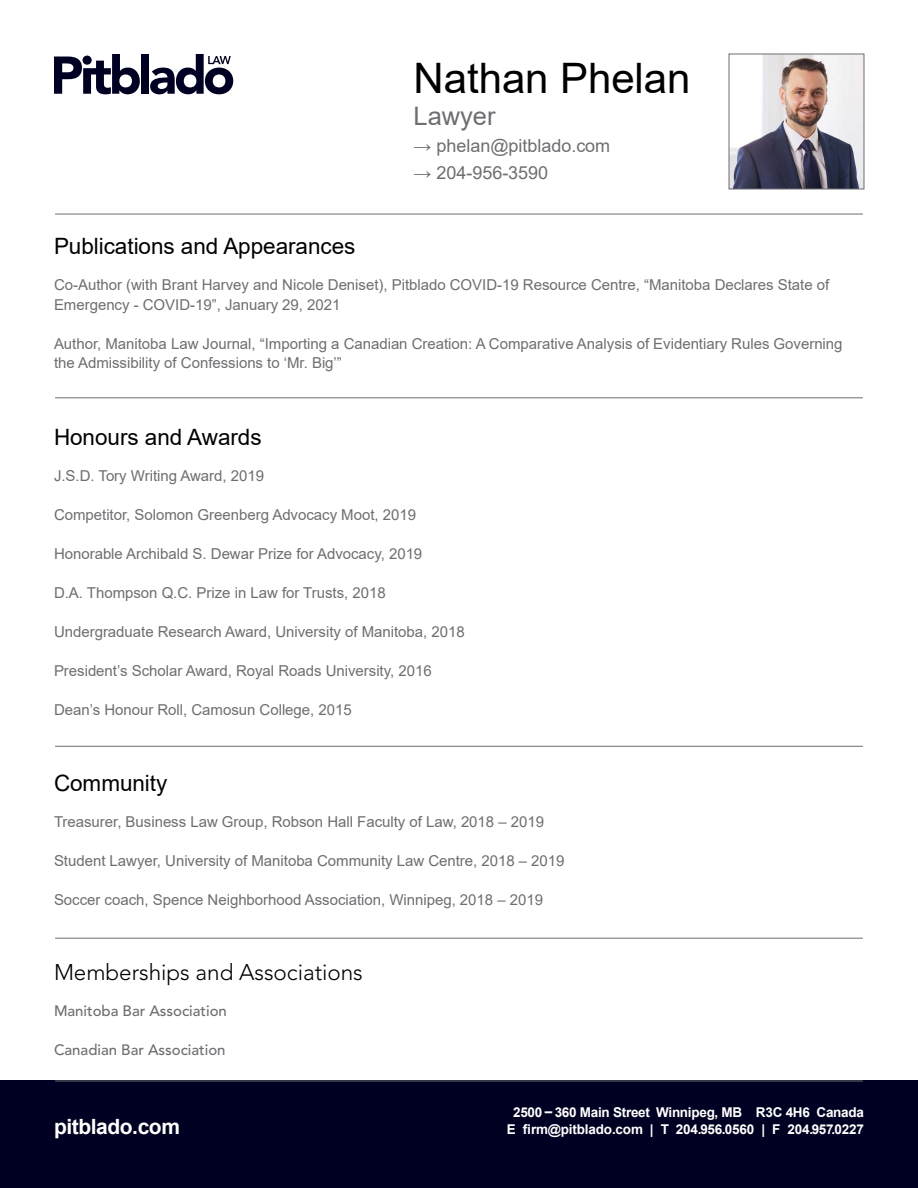
<style>
.page{position:relative;width:918px;height:1188px;background:#fff}
.page>*{position:absolute;margin:0;border:0;box-sizing:border-box;transform-origin:0 0}
.t1{font:42px "Arial";color:#000}
.t2{font:25.5px "Arial";color:#6d6e71}
.t3{font:22.5px "Arial";color:#000}
.t4{font:300 22.5px "Avenir LT Std";color:#000}
.t5{font:700 21px "Arial";letter-spacing:-.02em;color:#fff}
.t6{font:18px "Arial";color:#6d6e71}
.t7{font:15px/19.5px "Arial";color:#6d6e71}
.t8{font:500 15px "Avenir LT Std";color:#6d6e71}
.t9{font:700 13.5px "Arial";letter-spacing:-.02em;color:#fff}
</style>
<div class="page">
<div style="left:0;top:1080px;width:918px;height:108px;background:#002"></div>
<hr style="left:55px;top:214px;width:808px;height:1px;background:#6d6e71">
<hr style="left:55px;top:397px;width:808px;height:1px;background:#6d6e71">
<hr style="left:55px;top:746px;width:808px;height:1px;background:#6d6e71">
<hr style="left:55px;top:938px;width:808px;height:1px;background:#6d6e71">
<img style="left:731px;top:56px;width:131px;height:131px">
<div style="left:729px;top:54px;width:135px;height:135px;border:1px solid #6d6e71"></div>
<div style="left:141px;top:54px;width:8px;height:40px;background:#002"></div>
<svg style="left:150px;top:54px;width:83px;height:40px"></svg>
<svg style="left:54px;top:54px;width:86px;height:40px"></svg>
<hr style="left:55px;top:1081px;width:808px;height:1px;background:#6d6e71">
<h1 class="t1" style="left:414px;top:50px;width:278px">Nathan Phelan</h1>
<h2 class="t2" style="left:414px;top:98px;width:83px">Lawyer</h2>
<p class="t6" style="left:414px;top:133px;width:198px">→ phelan@pitblado.com</p>
<p class="t6" style="left:414px;top:160px;width:136px">→ 204-956-3590</p>
<h3 class="t3" style="left:54px;top:231px;width:303px">Publications and Appearances</h3>
<p class="t7" style="left:54px;top:275px;width:777px">Co-Author (with Brant Harvey and Nicole Deniset), Pitblado COVID-19 Resource Centre, “Manitoba Declares State of<br>Emergency - COVID-19”, January 29, 2021</p>
<p class="t7" style="left:54px;top:334px;width:790px">Author, Manitoba Law Journal, “Importing a Canadian Creation: A Comparative Analysis of Evidentiary Rules Governing the Admissibility of Confessions to ‘Mr. Big’”</p>
<h3 class="t3" style="left:54px;top:421px;width:209px">Honours and Awards</h3>
<p class="t7" style="left:54px;top:466px;width:212px">J.S.D. Tory Writing Award, 2019</p>
<p class="t7" style="left:54px;top:505px;width:364px">Competitor, Solomon Greenberg Advocacy Moot, 2019</p>
<p class="t7" style="left:54px;top:544px;width:370px">Honorable Archibald S. Dewar Prize for Advocacy, 2019</p>
<p class="t7" style="left:54px;top:583px;width:333px">D.A. Thompson Q.C. Prize in Law for Trusts, 2018</p>
<p class="t7" style="left:54px;top:622px;width:412px">Undergraduate Research Award, University of Manitoba, 2018</p>
<p class="t7" style="left:54px;top:661px;width:379px">President’s Scholar Award, Royal Roads University, 2016</p>
<p class="t7" style="left:54px;top:700px;width:299px">Dean’s Honour Roll, Camosun College, 2015</p>
<h3 class="t3" style="left:54px;top:768px;width:115px">Community</h3>
<p class="t7" style="left:54px;top:812px;width:492px">Treasurer, Business Law Group, Robson Hall Faculty of Law, 2018 – 2019</p>
<p class="t7" style="left:54px;top:851px;width:512px">Student Lawyer, University of Manitoba Community Law Centre, 2018 – 2019</p>
<p class="t7" style="left:54px;top:890px;width:491px">Soccer coach, Spence Neighborhood Association, Winnipeg, 2018 – 2019</p>
<h3 class="t4" style="left:54px;top:959px;width:310px">Memberships and Associations</h3>
<p class="t8" style="left:54px;top:1002px;width:174px">Manitoba Bar Association</p>
<p class="t8" style="left:54px;top:1041px;width:173px">Canadian Bar Association</p>
<p class="t9" style="left:513px;top:1103px;width:352px">2500 – 360 Main Street Winnipeg, MB R3C 4H6 Canada</p>
<h3 class="t5" style="left:54px;top:1112px;width:128px">pitblado.com</h3>
<p class="t9" style="left:507px;top:1119px;width:359px">E firm@pitblado.com | T 204.956.0560 | F 204.957.0227</p>
</div>
